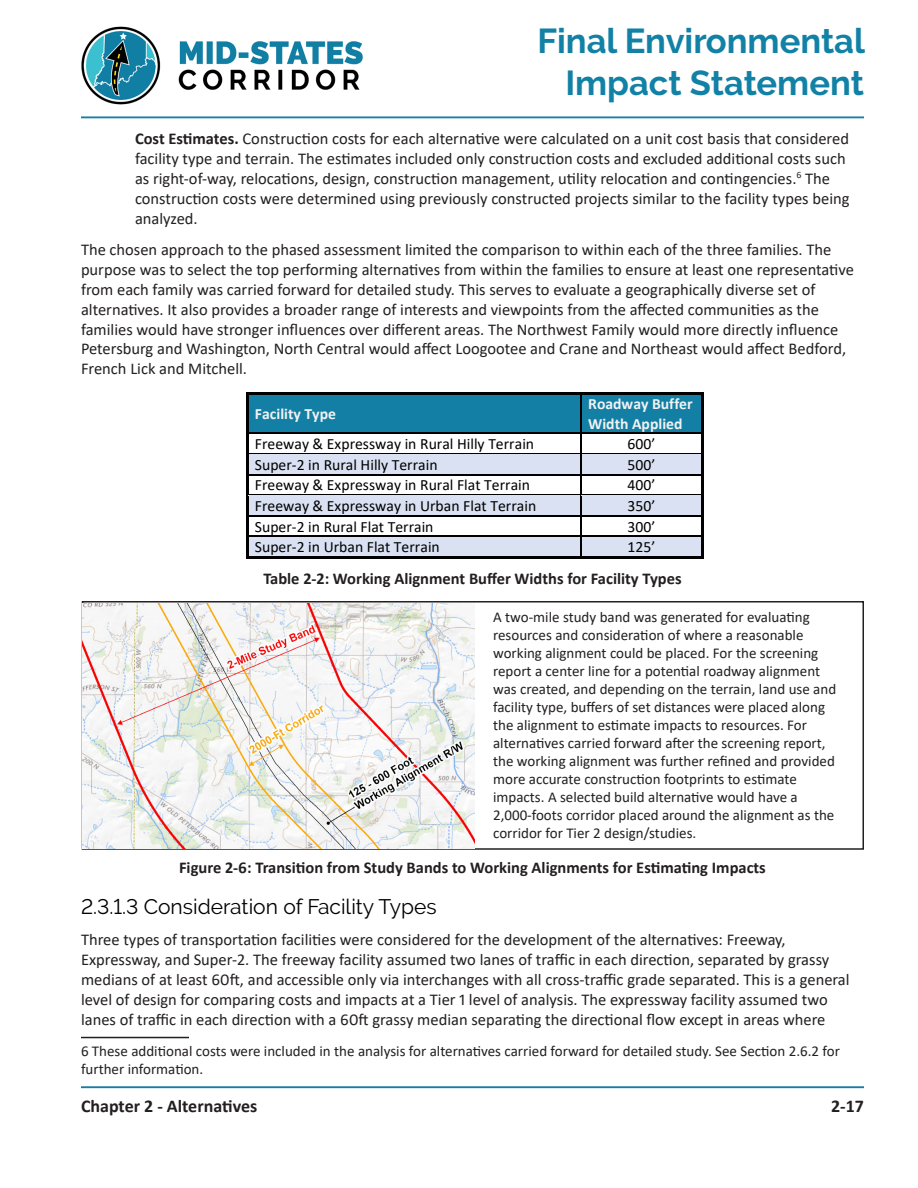
<style>
.page{position:relative;width:918px;height:1188px;background:#fff}
.page>*{position:absolute;margin:0;border:0;box-sizing:border-box;transform-origin:0 0}
.t1{font:700 34.5px/41.4px "Raleway";color:#1281a6;text-align:right}
.t2{font:21px "Raleway";color:#000}
.t3{font:700 18px "Calibri";color:#231f20}
.Body_Copy{font:16.5px/19.8px "Calibri";color:#231f20}
.Figures{font:700 16.5px "Calibri";color:#231f20}
.Tables{font:700 16.5px "Calibri";color:#231f20}
.t4{font:15.75px "Calibri";color:#000}
.t5{font:700 15.75px/19.2px "Calibri";color:#f2f2f2}
.Body_Copy-2{font:15px/18px "Calibri";color:#231f20}
.Footnote_text{font:15px/18px "Calibri";color:#231f20}
.s1{font-weight:700}
</style>
<div class="page">
<img style="left:81px;top:26px;width:282px;height:79px">
<hr style="left:81px;top:1086px;width:783px;height:2px;background:#157fa5">
<hr style="left:81px;top:116px;width:783px;height:2px;background:#157fa5">
<div style="left:248px;top:394px;width:332px;height:39px;background:#137fa5"></div>
<div style="left:581px;top:394px;width:121px;height:39px;background:#137fa5"></div>
<hr style="left:248px;top:392px;width:332px;height:2px;background:#000">
<hr style="left:582px;top:392px;width:120px;height:2px;background:#000">
<hr style="left:246px;top:394px;width:2px;height:39px;background:#000">
<hr style="left:580px;top:394px;width:1px;height:39px;background:#000">
<hr style="left:702px;top:394px;width:2px;height:39px;background:#000">
<hr style="left:248px;top:433px;width:332px;height:1px;background:#000">
<hr style="left:581px;top:433px;width:121px;height:1px;background:#000">
<div style="left:248px;top:455px;width:332px;height:19px;background:#d9e1f2"></div>
<div style="left:581px;top:455px;width:121px;height:19px;background:#d9e1f2"></div>
<hr style="left:248px;top:453px;width:332px;height:2px;background:#000">
<hr style="left:581px;top:453px;width:121px;height:2px;background:#000">
<svg style="left:246px;top:433px;width:2px;height:42px"></svg>
<hr style="left:248px;top:474px;width:332px;height:1px;background:#000">
<hr style="left:581px;top:474px;width:121px;height:1px;background:#000">
<svg style="left:702px;top:433px;width:2px;height:42px"></svg>
<hr style="left:246px;top:475px;width:2px;height:20px;background:#000">
<hr style="left:702px;top:475px;width:2px;height:20px;background:#000">
<div style="left:248px;top:496px;width:332px;height:19px;background:#d9e1f2"></div>
<div style="left:581px;top:496px;width:121px;height:19px;background:#d9e1f2"></div>
<hr style="left:248px;top:495px;width:332px;height:1px;background:#000">
<hr style="left:581px;top:495px;width:121px;height:1px;background:#000">
<hr style="left:248px;top:515px;width:332px;height:1px;background:#000">
<hr style="left:581px;top:515px;width:121px;height:1px;background:#000">
<div style="left:248px;top:537px;width:332px;height:19px;background:#d9e1f2"></div>
<div style="left:581px;top:537px;width:121px;height:19px;background:#d9e1f2"></div>
<hr style="left:248px;top:536px;width:332px;height:1px;background:#000">
<hr style="left:581px;top:536px;width:121px;height:1px;background:#000">
<svg style="left:246px;top:495px;width:5px;height:63px"></svg>
<hr style="left:251px;top:556px;width:329px;height:2px;background:#000">
<svg style="left:580px;top:433px;width:3px;height:125px"></svg>
<hr style="left:583px;top:556px;width:119px;height:2px;background:#000">
<svg style="left:702px;top:495px;width:2px;height:63px"></svg>
<div style="left:82px;top:601px;width:782px;height:249px;border:2px solid #231f20"></div>
<img style="left:83px;top:604px;width:391px;height:244px">
<hr style="left:81px;top:1037px;width:108px;height:1px;background:#231f20">
<h1 class="t1" style="left:537px;top:21px;width:329px">Final Environmental<br>Impact Statement</h1>
<p class="Body_Copy" style="left:135px;top:129px;width:716px"><span class="s1">Cost Estimates.</span> Construction costs for each alternative were calculated on a unit cost basis that considered facility type and terrain. The estimates included only construction costs and excluded additional costs such as right-of-way, relocations, design, construction management, utility relocation and contingencies.<sup>6</sup> The construction costs were determined using previously constructed projects similar to the facility types being analyzed.</p>
<p class="Body_Copy" style="left:81px;top:240px;width:774px">The chosen approach to the phased assessment limited the comparison to within each of the three families. The purpose was to select the top performing alternatives from within the families to ensure at least one representative from each family was carried forward for detailed study. This serves to evaluate a geographically diverse set of alternatives. It also provides a broader range of interests and viewpoints from the affected communities as the families would have stronger influences over different areas. The Northwest Family would more directly influence Petersburg and Washington, North Central would affect Loogootee and Crane and Northeast would affect Bedford, French Lick and Mitchell.</p>
<p class="t5" style="left:255px;top:404px;width:83px">Facility Type</p>
<p class="t5" style="left:588px;top:394px;width:106px">Roadway Buffer<br>Width Applied</p>
<p class="t4" style="left:255px;top:433px;width:281px">Freeway &amp; Expressway in Rural Hilly Terrain</p>
<p class="t4" style="left:628px;top:433px;width:29px">600’</p>
<p class="t4" style="left:255px;top:454px;width:184px">Super-2 in Rural Hilly Terrain</p>
<p class="t4" style="left:628px;top:454px;width:29px">500’</p>
<p class="t4" style="left:255px;top:474px;width:277px">Freeway &amp; Expressway in Rural Flat Terrain</p>
<p class="t4" style="left:628px;top:474px;width:29px">400’</p>
<p class="t4" style="left:255px;top:495px;width:283px">Freeway &amp; Expressway in Urban Flat Terrain</p>
<p class="t4" style="left:628px;top:495px;width:29px">350’</p>
<p class="t4" style="left:255px;top:515px;width:180px">Super-2 in Rural Flat Terrain</p>
<p class="t4" style="left:628px;top:515px;width:29px">300’</p>
<p class="t4" style="left:255px;top:536px;width:186px">Super-2 in Urban Flat Terrain</p>
<p class="t4" style="left:628px;top:536px;width:29px">125’</p>
<p class="Tables" style="left:263px;top:567px;width:420px">Table 2-2: Working Alignment Buffer Widths for Facility Types</p>
<p class="Body_Copy-2" style="left:493px;top:608px;width:345px">A two-mile study band was generated for evaluating resources and consideration of where a reasonable working alignment could be placed. For the screening report a center line for a potential roadway alignment was created, and depending on the terrain, land use and facility type, buffers of set distances were placed along the alignment to estimate impacts to resources. For alternatives carried forward after the screening report, the working alignment was further refined and provided more accurate construction footprints to estimate impacts. A selected build alternative would have a 2,000-foots corridor placed around the alignment as the corridor for Tier 2 design/studies.</p>
<p class="Figures" style="left:179px;top:856px;width:588px">Figure 2-6: Transition from Study Bands to Working Alignments for Estimating Impacts</p>
<p class="t2" style="left:81px;top:894px;width:357px">2.3.1.3 Consideration of Facility Types</p>
<p class="Body_Copy" style="left:81px;top:930px;width:770px">Three types of transportation facilities were considered for the development of the alternatives: Freeway, Expressway, and Super-2. The freeway facility assumed two lanes of traffic in each direction, separated by grassy medians of at least 60ft, and accessible only via interchanges with all cross-traffic grade separated. This is a general level of design for comparing costs and impacts at a Tier 1 level of analysis. The expressway facility assumed two lanes of traffic in each direction with a 60ft grassy median separating the directional flow except in areas where</p>
<p class="Footnote_text" style="left:81px;top:1041px;width:760px">6 These additional costs were included in the analysis for alternatives carried forward for detailed study. See Section 2.6.2 for further information.</p>
<p class="t3" style="left:81px;top:1094px;width:178px">Chapter 2 - Alternatives</p>
<p class="t3" style="left:831px;top:1094px;width:34px">2-17</p>
</div>
